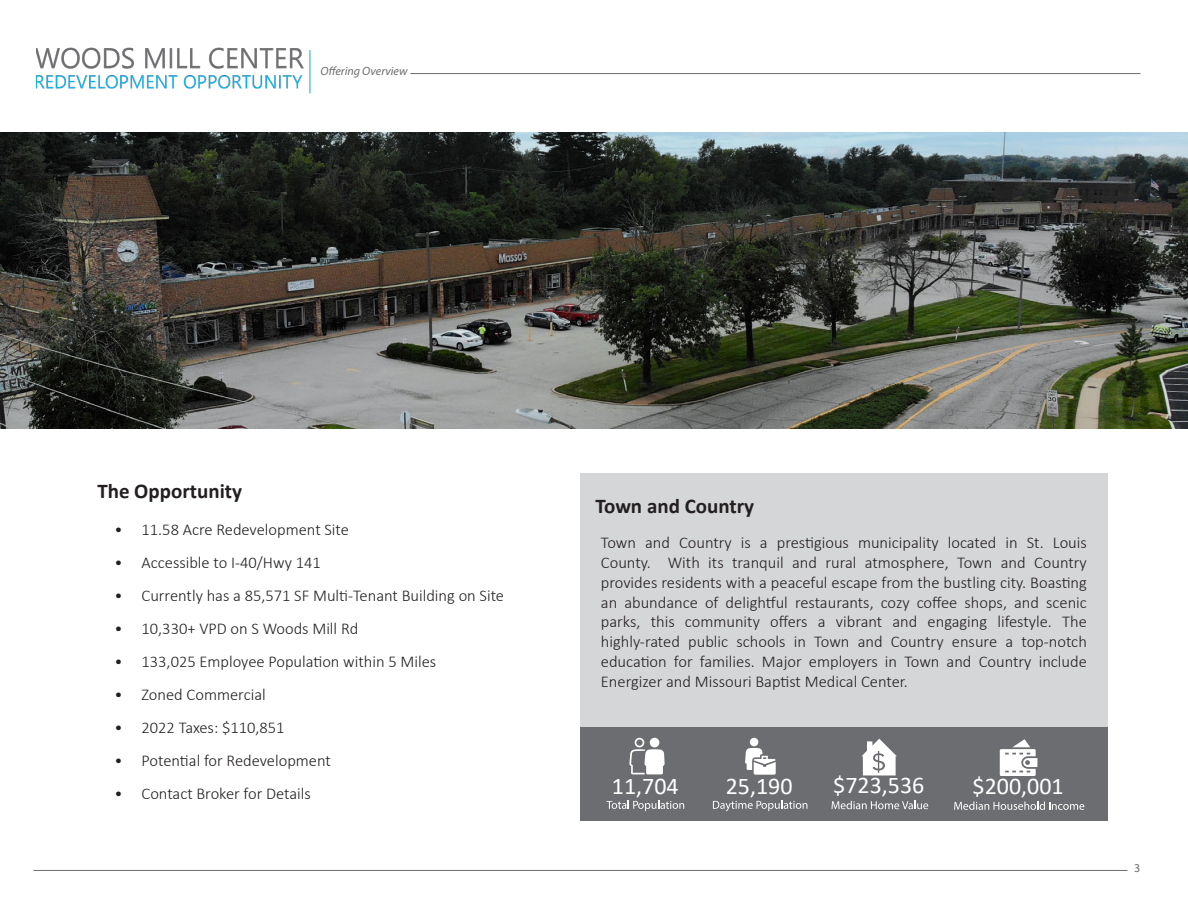
<style>
.page{position:relative;width:1188px;height:918px;background:#fff}
.page>*{position:absolute;margin:0;border:0;box-sizing:border-box;transform-origin:0 0}
.t1{font:24px "Calibri";color:#fff}
.t2{font:700 21px "Calibri";color:#231f20}
.t3{font:300 16.5px "Calibri";color:#231f20}
.t4{font:italic 12px "Myriad Pro";color:#6c6d70}
.t5{font:12px "Myriad Pro";color:#6c6d70}
</style>
<div class="page">
<div style="left:580px;top:473px;width:528px;height:348px;background:#d5d6d8"></div>
<hr style="left:33px;top:870px;width:1095px;height:1px;background:#6c6d70">
<hr style="left:410px;top:73px;width:730px;height:1px;background:#6c6d70">
<hr style="left:310px;top:50px;width:1px;height:43px;background:#00aeef">
<img style="left:36px;top:47px;width:267px;height:42px">
<div style="left:580px;top:728px;width:528px;height:93px;background:#6c6d70"></div>
<svg style="left:1000px;top:739px;width:37px;height:37px"></svg>
<svg style="left:954px;top:801px;width:130px;height:9px"></svg>
<svg style="left:862px;top:739px;width:35px;height:36px"></svg>
<svg style="left:832px;top:801px;width:96px;height:8px"></svg>
<div style="left:750px;top:738px;width:8px;height:8px;background:#fff;border-radius:50%"></div>
<svg style="left:745px;top:748px;width:31px;height:27px"></svg>
<svg style="left:713px;top:800px;width:94px;height:11px"></svg>
<svg style="left:629px;top:738px;width:36px;height:36px"></svg>
<div style="left:650px;top:738px;width:9px;height:9px;background:#fff;border-radius:50%"></div>
<svg style="left:607px;top:801px;width:77px;height:10px"></svg>
<img style="left:1px;top:132px;width:1187px;height:296px">
<p class="t4" style="left:320px;top:64px;width:89px">Offering Overview</p>
<p class="t2" style="left:97px;top:476px;width:146px">The Opportunity</p>
<p class="t3" style="left:115px;top:519px;width:236px">• 11.58 Acre Redevelopment Site</p>
<p class="t3" style="left:115px;top:552px;width:208px">• Accessible to I-40/Hwy 141</p>
<p class="t3" style="left:115px;top:585px;width:391px">• Currently has a 85,571 SF Multi-Tenant Building on Site</p>
<p class="t3" style="left:115px;top:618px;width:245px">• 10,330+ VPD on S Woods Mill Rd</p>
<p class="t3" style="left:115px;top:651px;width:323px">• 133,025 Employee Population within 5 Miles</p>
<p class="t3" style="left:115px;top:684px;width:153px">• Zoned Commercial</p>
<p class="t3" style="left:115px;top:717px;width:172px">• 2022 Taxes: $110,851</p>
<p class="t3" style="left:115px;top:750px;width:218px">• Potential for Redevelopment</p>
<p class="t3" style="left:115px;top:783px;width:198px">• Contact Broker for Details</p>
<p class="t2" style="left:596px;top:491px;width:160px">Town and Country</p>
<p class="t3" style="left:601px;top:533px;width:488px">Town and Country is a prestigious municipality located in St. Louis</p>
<p class="t3" style="left:601px;top:552px;width:488px">County. With its tranquil and rural atmosphere, Town and Country</p>
<p class="t3" style="left:601px;top:572px;width:488px">provides residents with a peaceful escape from the bustling city. Boasting</p>
<p class="t3" style="left:601px;top:592px;width:488px">an abundance of delightful restaurants, cozy coffee shops, and scenic</p>
<p class="t3" style="left:601px;top:612px;width:487px">parks, this community offers a vibrant and engaging lifestyle. The</p>
<p class="t3" style="left:601px;top:632px;width:488px">highly-rated public schools in Town and Country ensure a top-notch</p>
<p class="t3" style="left:601px;top:651px;width:488px">education for families. Major employers in Town and Country include</p>
<p class="t3" style="left:601px;top:671px;width:308px">Energizer and Missouri Baptist Medical Center.</p>
<p class="t1" style="left:612px;top:769px;width:68px">11,704</p>
<p class="t1" style="left:726px;top:769px;width:68px">25,190</p>
<p class="t1" style="left:833px;top:769px;width:93px">$723,536</p>
<p class="t1" style="left:973px;top:769px;width:93px">$200,001</p>
<p class="t5" style="left:1134px;top:860px;width:8px">3</p>
</div>
